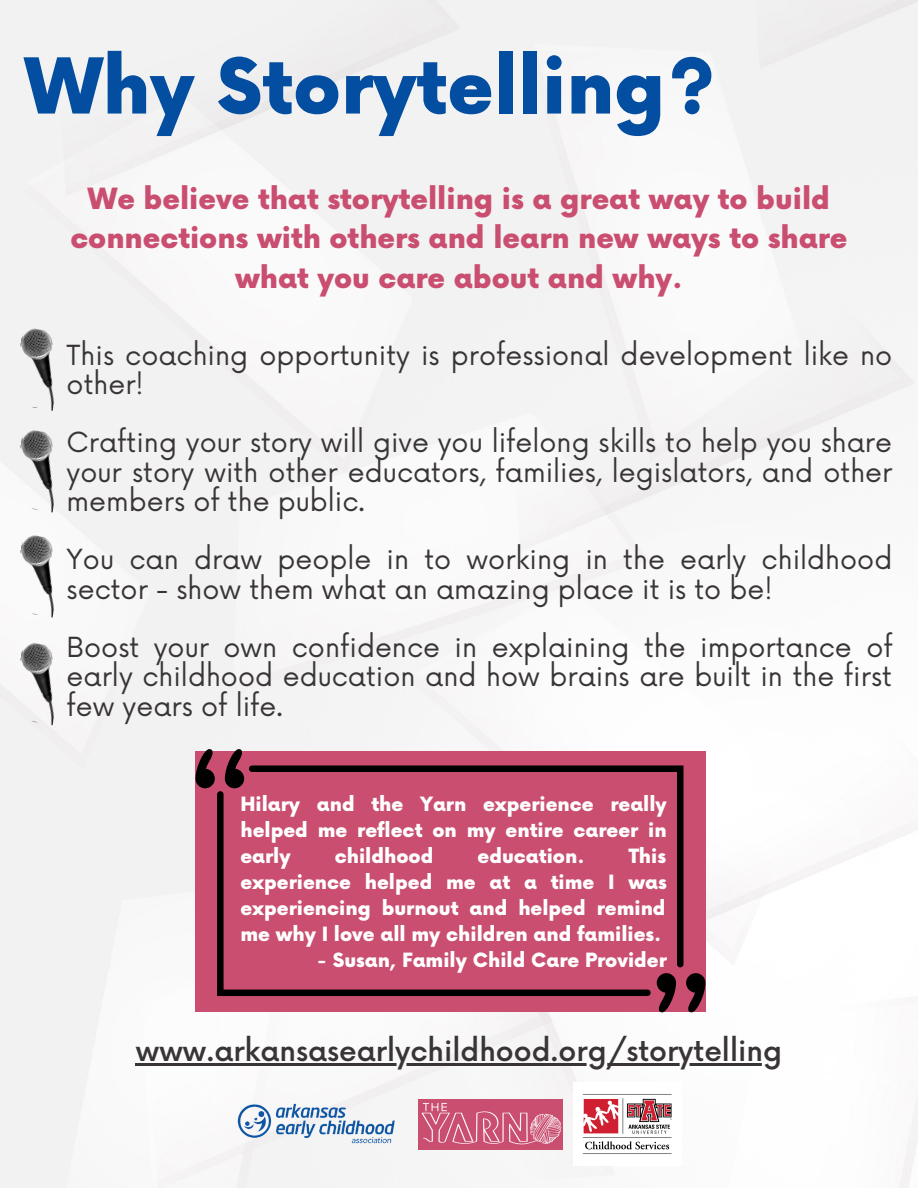
<style>
.page{position:relative;width:918px;height:1188px;background:#f6f6f6}
.page>*{position:absolute;margin:0;border:0;box-sizing:border-box;transform-origin:0 0}
.t1{font:900 75px "Now";color:#034ea0}
.t2{font:900 28.5px/39.3px "Now";color:#c94e70;text-align:center}
.t3{font:500 28.35px "Now";color:#393536}
.t4{font:27px/29.2px "Now";color:#393536}
.t5{font:900 19.2px/26.1px "Now";color:#fff;text-align:justify}
</style>
<div class="page">
<img style="left:419px;top:1099px;width:144px;height:51px">
<img style="left:237px;top:1101px;width:159px;height:46px">
<hr style="left:136px;top:1063px;width:646px;height:3px;background:#393536">
<img style="left:574px;top:1083px;width:108px;height:83px">
<img style="left:9px;top:327px;width:58px;height:84px">
<img style="left:9px;top:428px;width:58px;height:85px">
<img style="left:9px;top:533px;width:58px;height:85px">
<img style="left:9px;top:641px;width:58px;height:84px">
<div style="left:195px;top:751px;width:511px;height:261px;background:#c94e70"></div>
<svg style="left:225px;top:749px;width:19px;height:39px"></svg>
<svg style="left:195px;top:749px;width:20px;height:39px"></svg>
<svg style="left:657px;top:973px;width:19px;height:39px"></svg>
<svg style="left:686px;top:973px;width:19px;height:39px"></svg>
<svg style="left:249px;top:765px;width:435px;height:202px"></svg>
<svg style="left:217px;top:791px;width:434px;height:205px"></svg>
<h1 class="t1" style="left:25px;top:46px;width:692px">Why Storytelling?</h1>
<p class="t2" style="left:70px;top:181px;width:779px">We believe that storytelling is a great way to build connections with others and learn new ways to share what you care about and why.</p>
<p class="t4" style="left:67px;top:342px;width:827px">This coaching opportunity is professional development like no other!</p>
<p class="t4" style="left:67px;top:429px;width:827px;text-align:justify">Crafting your story will give you lifelong skills to help you share your story with other educators, families, legislators, and other members of the public.</p>
<p class="t4" style="left:67px;top:546px;width:827px">You can draw people in to working in the early childhood sector - show them what an amazing place it is to be!</p>
<p class="t4" style="left:67px;top:634px;width:828px;text-align:justify">Boost your own confidence in explaining the importance of early childhood education and how brains are built in the first few years of life.</p>
<p class="t5" style="left:240px;top:792px;width:428px">Hilary and the Yarn experience really helped me reflect on my entire career in early</p>
<p class="t5" style="left:240px;top:844px;width:428px;text-indent:388px">This experience helped me at a time I was experiencing burnout and helped remind me why I love all my children and families.</p>
<p class="t5" style="left:317px;top:949px;width:352px">- Susan, Family Child Care Provider</p>
<p class="t5" style="left:335px;top:844px;width:100px">childhood</p>
<p class="t5" style="left:478px;top:844px;width:109px">education.</p>
<p class="t3" style="left:136px;top:1036px;width:648px">www.arkansasearlychildhood.org/storytelling</p>
</div>
